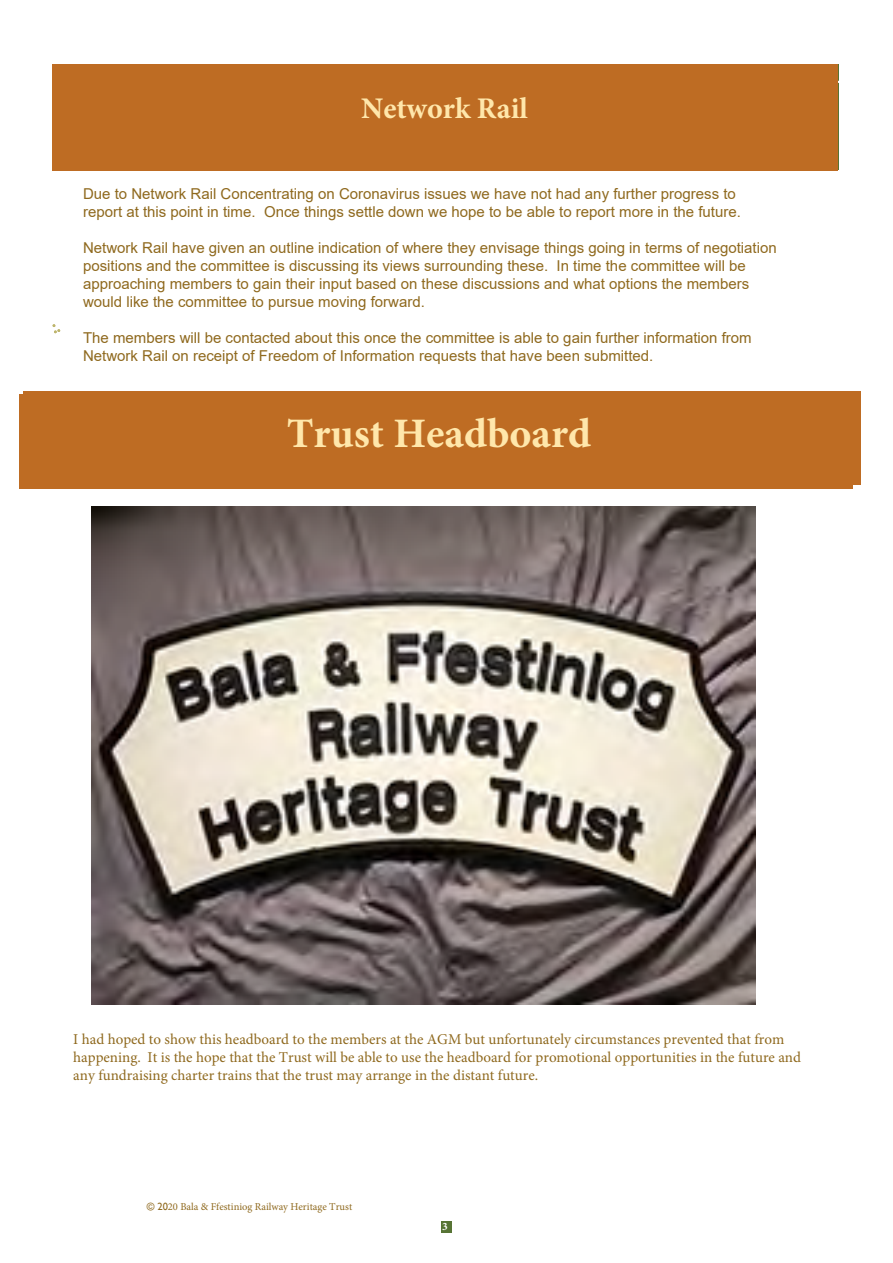
<style>
.page{position:relative;width:893px;height:1263px;background:#fff}
.page>*{position:absolute;margin:0;border:0;box-sizing:border-box;transform-origin:0 0}
.t1{font:700 42px "Minion Pro";color:#ffe7ab}
.t2{font:700 30px "Minion Pro";color:#ffe7ab}
.t3{font:15px/18px "Arial";color:#8f691e}
.t4{font:15px/18px "Minion Pro";color:#8f691e}
.t5{font:700 11.25px "Minion Pro";color:#fff}
.t6{font:10.5px "Minion Pro";color:#8f691e}
.s1{font-family:"Gill Sans"}
</style>
<div class="page">
<div style="left:441px;top:1221px;width:11px;height:11px;background:#577435"></div>
<div style="left:52px;top:64px;width:785px;height:107px;background:#be6c23"></div>
<div style="left:57px;top:67px;width:778px;height:94px;background:#be6c23"></div>
<svg style="left:52px;top:324px;width:8px;height:9px"></svg>
<img style="left:92px;top:507px;width:663px;height:497px">
<div style="left:20px;top:394px;width:833px;height:94px;background:#be6c23"></div>
<div style="left:23px;top:391px;width:837px;height:94px;background:#be6c23"></div>
<svg style="left:52px;top:470px;width:8px;height:9px"></svg>
<h2 class="t2" style="left:361px;top:88px;width:168px">Network Rail</h2>
<p class="t3" style="left:83px;top:185px;width:659px">Due to Network Rail Concentrating on Coronavirus issues we have not had any further progress to report at this point in time. Once things settle down we hope to be able to report more in the future.</p>
<p class="t3" style="left:83px;top:239px;width:695px">Network Rail have given an outline indication of where they envisage things going in terms of negotiation positions and the committee is discussing its views surrounding these. In time the committee will be approaching members to gain their input based on these discussions and what options the members would like the committee to pursue moving forward.</p>
<p class="t3" style="left:83px;top:329px;width:670px">The members will be contacted about this once the committee is able to gain further information from<br>Network Rail on receipt of Freedom of Information requests that have been submitted.</p>
<h1 class="t1" style="left:287px;top:404px;width:306px">Trust Headboard</h1>
<p class="t4" style="left:73px;top:1030px;width:729px">I had hoped to show this headboard to the members at the AGM but unfortunately circumstances prevented that from happening. It is the hope that the Trust will be able to use the headboard for promotional opportunities in the future and any fundraising charter trains that the trust may arrange in the distant future.</p>
<p class="t6" style="left:147px;top:1199px;width:207px"><span class="s1">© 20</span>20 Bala &amp; Ffestiniog Railway Heritage Trust</p>
<p class="t5" style="left:442px;top:1218px;width:7px">3</p>
</div>
